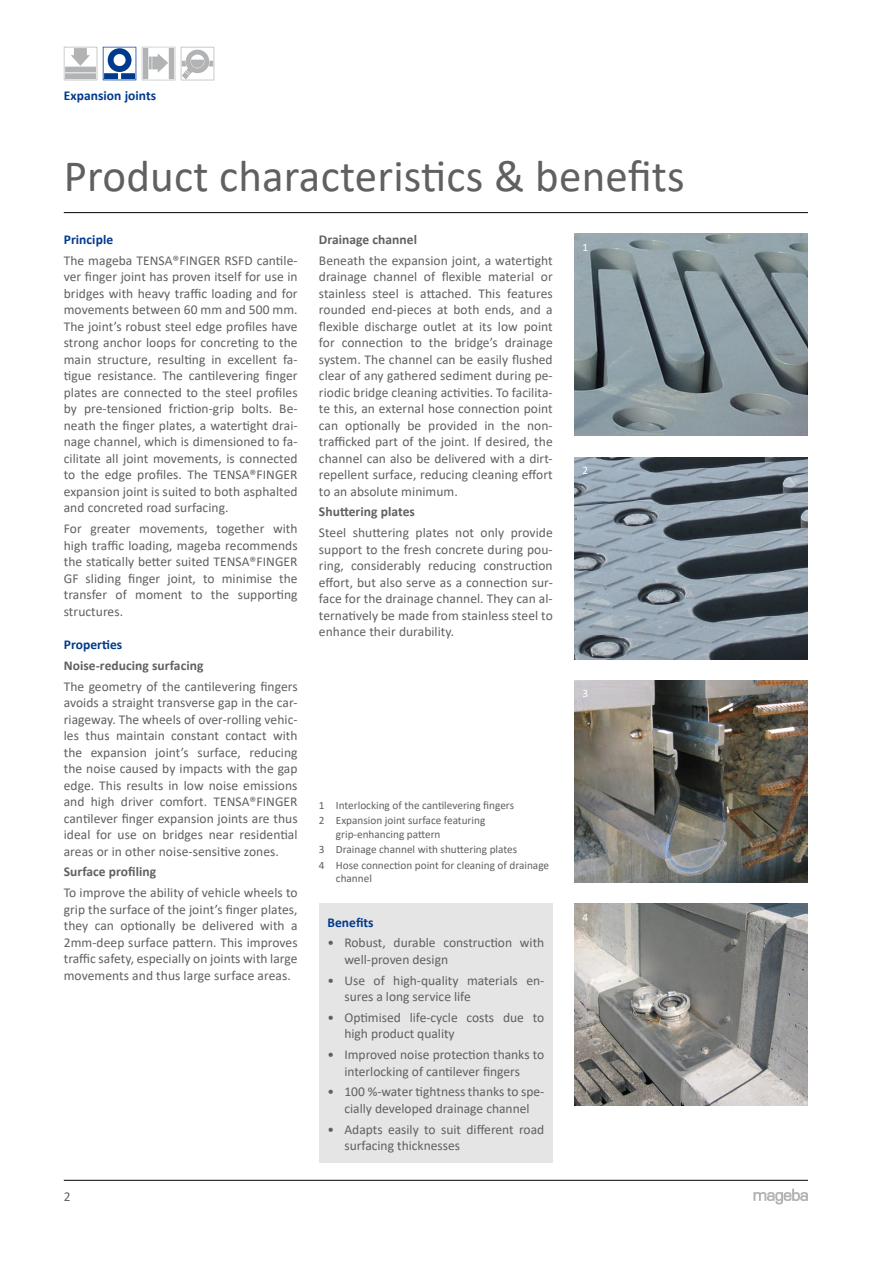
<style>
.page{position:relative;width:893px;height:1263px;background:#fff}
.page>*{position:absolute;margin:0;border:0;box-sizing:border-box;transform-origin:0 0}
.t1{font:45px "Calibri";letter-spacing:.005em;color:#616060}
.t2{font:13.5px/16.5px "Calibri";color:#616060;text-align:justify}
.t3{font:700 13.5px "Calibri";letter-spacing:.005em;color:#616060}
.t4{font:700 13.5px "Calibri";letter-spacing:.005em;color:#003a8c}
.t5{font:11.25px/15.6px "Calibri";color:#616060}
.t6{font:11.25px "Calibri";color:#fff}
</style>
<div class="page">
<hr style="left:64px;top:1180px;width:744px;height:1px;background:#000">
<hr style="left:64px;top:212px;width:744px;height:1px;background:#000">
<svg style="left:103px;top:47px;width:33px;height:33px"></svg>
<svg style="left:64px;top:47px;width:33px;height:34px"></svg>
<svg style="left:142px;top:47px;width:33px;height:33px"></svg>
<svg style="left:181px;top:47px;width:34px;height:33px"></svg>
<svg style="left:182px;top:72px;width:7px;height:7px"></svg>
<svg style="left:753px;top:1189px;width:55px;height:15px"></svg>
<img style="left:574px;top:234px;width:234px;height:202px">
<img style="left:574px;top:904px;width:234px;height:202px">
<img style="left:574px;top:680px;width:234px;height:202px">
<img style="left:574px;top:457px;width:234px;height:202px">
<div style="left:319px;top:904px;width:234px;height:259px;background:#e6e5e6"></div>
<p class="t4" style="left:64px;top:86px;width:94px">Expansion joints</p>
<h1 class="t1" style="left:64px;top:145px;width:622px">Product characteristics &amp; benefits</h1>
<p class="t4" style="left:64px;top:230px;width:51px">Principle</p>
<p class="t2" style="left:64px;top:252px;width:235px">The mageba TENSA®FINGER RSFD cantile&shy;ver finger joint has proven itself for use in bridges with heavy traffic loading and for movements between 60 mm and 500 mm.<br>The joint’s robust steel edge profiles have strong anchor loops for concreting to the main structure, resulting in excellent fa&shy;tigue resistance. The cantilevering finger plates are connected to the steel profiles by pre-tensioned friction-grip bolts. Be&shy;neath the finger plates, a watertight drai&shy;nage channel, which is dimensioned to fa&shy;cilitate all joint movements, is connected to the edge profiles. The TENSA®FINGER expansion joint is suited to both asphalted and concreted road surfacing.</p>
<p class="t2" style="left:64px;top:520px;width:235px">For greater movements, together with high traffic loading, mageba recommends the statically better suited TENSA®FINGER GF sliding finger joint, to minimise the transfer of moment to the supporting structures.</p>
<p class="t4" style="left:64px;top:635px;width:60px">Properties</p>
<p class="t3" style="left:64px;top:656px;width:141px">Noise-reducing surfacing</p>
<p class="t2" style="left:64px;top:677px;width:235px">The geometry of the cantilevering fingers avoids a straight transverse gap in the car&shy;riageway. The wheels of over-rolling vehic&shy;les thus maintain constant contact with the expansion joint’s surface, reducing the noise caused by impacts with the gap edge. This results in low noise emissions and high driver comfort. TENSA®FINGER cantilever finger expansion joints are thus ideal for use on bridges near residential areas or in other noise-sensitive zones.</p>
<p class="t3" style="left:64px;top:862px;width:94px">Surface profiling</p>
<p class="t2" style="left:64px;top:884px;width:235px">To improve the ability of vehicle wheels to grip the surface of the joint’s finger plates, they can optionally be delivered with a 2mm-deep surface pattern. This improves traffic safety, especially on joints with large movements and thus large surface areas.</p>
<p class="t2" style="left:64px;top:1188px;width:8px">2</p>
<p class="t3" style="left:319px;top:230px;width:100px">Drainage channel</p>
<p class="t2" style="left:319px;top:252px;width:235px">Beneath the expansion joint, a watertight drainage channel of flexible material or stainless steel is attached. This features rounded end-pieces at both ends, and a flexible discharge outlet at its low point for connection to the bridge’s drainage system. The channel can be easily flushed clear of any gathered sediment during pe&shy;riodic bridge cleaning activities. To facilita&shy;te this, an external hose connection point can optionally be provided in the non&shy;trafficked part of the joint. If desired, the channel can also be delivered with a dirt&shy;repellent surface, reducing cleaning effort to an absolute minimum.</p>
<p class="t3" style="left:319px;top:502px;width:97px">Shuttering plates</p>
<p class="t2" style="left:319px;top:524px;width:235px">Steel shuttering plates not only provide support to the fresh concrete during pou&shy;ring, considerably reducing construction effort, but also serve as a connection sur&shy;face for the drainage channel. They can al&shy;ternatively be made from stainless steel to enhance their durability.</p>
<p class="t5" style="left:319px;top:797px;width:197px">1 Interlocking of the cantilevering fingers<br>2 Expansion joint surface featuring</p>
<p class="t5" style="left:319px;top:826px;width:232px;text-indent:17px">grip-enhancing pattern<br>3 Drainage channel with shuttering plates<br>4 Hose connection point for cleaning of drainage</p>
<p class="t5" style="left:336px;top:870px;width:38px">channel</p>
<p class="t4" style="left:327px;top:912px;width:48px">Benefits</p>
<p class="t2" style="left:344px;top:934px;width:201px;text-indent:-17px">• Robust, durable construction with well-proven design</p>
<p class="t2" style="left:344px;top:971px;width:201px;text-indent:-17px">• Use of high-quality materials en&shy;sures a long service life</p>
<p class="t2" style="left:344px;top:1009px;width:201px;text-indent:-17px">• Optimised life-cycle costs due to high product quality</p>
<p class="t2" style="left:327px;top:1046px;width:218px;text-align:center">• Improved noise protection thanks to interlocking of cantilever fingers</p>
<p class="t2" style="left:327px;top:1083px;width:218px;text-align:center">• 100 %-water tightness thanks to spe&shy;cially developed drainage channel</p>
<p class="t2" style="left:344px;top:1120px;width:201px;text-indent:-17px">• Adapts easily to suit different road surfacing thicknesses</p>
<p class="t6" style="left:583px;top:239px;width:7px">1</p>
<p class="t6" style="left:583px;top:462px;width:7px">2</p>
<p class="t6" style="left:583px;top:686px;width:7px">3</p>
<p class="t6" style="left:583px;top:909px;width:7px">4</p>
</div>
